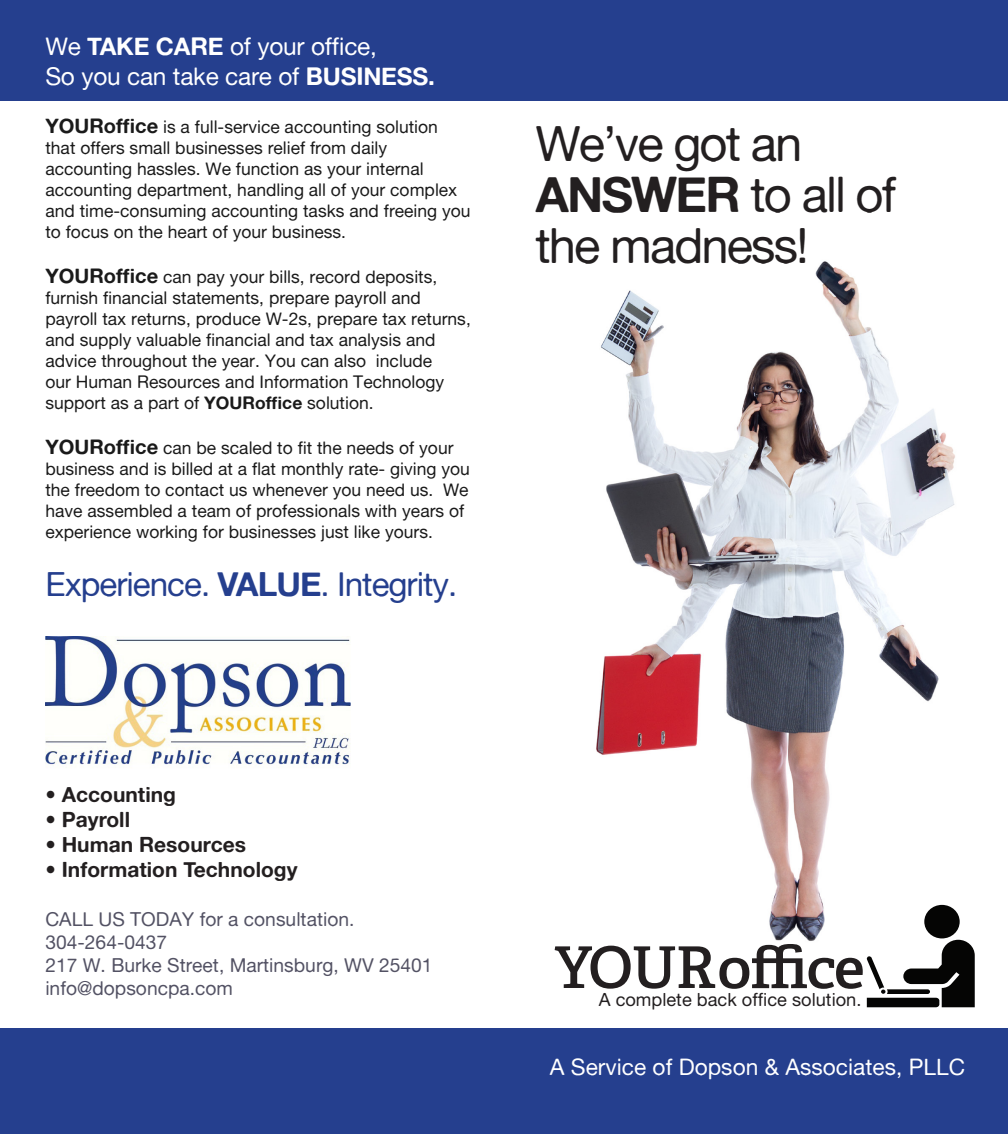
<style>
.page{position:relative;width:1008px;height:1134px;background:#fff}
.page>*{position:absolute;margin:0;border:0;box-sizing:border-box;transform-origin:0 0}
.t1{font:600 57.57px "Adelle Basic";color:#231f20}
.t2{font:49px "Alte Haas Grotesk";letter-spacing:-.04em;color:#231f20}
.t3{font:33.25px "Alte Haas Grotesk";letter-spacing:-.03em;color:#253f8e}
.t4{font:24.5px "Alte Haas Grotesk";letter-spacing:-.01em;color:#fff}
.t5{font:22.75px "Alte Haas Grotesk";color:#fff}
.t6{font:21px "Alte Haas Grotesk Bold";color:#231f20}
.t7{font:19.25px "Alte Haas Grotesk";color:#535264}
.t8{font:18.2px "Alte Haas Grotesk";color:#231f20}
.t9{font:17.5px/21px "Alte Haas Grotesk";color:#1a1a1a}
.s1{font-family:"Alte Haas Grotesk Bold"}
.s2{font-family:"Alte Haas Grotesk Bold";font-size:20.12px}
.s3{font-size:57.4px}
</style>
<div class="page">
<div style="left:0;top:0;width:1008px;height:100px;background:#253f8e"></div>
<img style="left:596px;top:261px;width:365px;height:698px">
<div style="left:924px;top:905px;width:36px;height:33px;background:#050504;border-radius:50%"></div>
<svg style="left:867px;top:940px;width:108px;height:67px"></svg>
<div style="left:0;top:1028px;width:1008px;height:106px;background:#253f8e"></div>
<img style="left:45px;top:637px;width:306px;height:129px">
<p class="t4" style="left:45px;top:32px;width:333px">We <span class="s1">TAKE CARE</span> of your office,</p>
<p class="t4" style="left:45px;top:62px;width:391px">So you can take care of <span class="s1">BUSINESS.</span></p>
<p class="t9" style="left:45px;top:116px;width:394px"><span class="s2">YOURoffice</span> is a full-service accounting solution</p>
<p class="t9" style="left:45px;top:137px;width:427px">that offers small businesses relief from daily accounting hassles. We function as your internal accounting department, handling all of your complex and time-consuming accounting tasks and freeing you to focus on the heart of your business.</p>
<p class="t9" style="left:45px;top:266px;width:427px"><span class="s2">YOURoffice</span> can pay your bills, record deposits, furnish financial statements, prepare payroll and payroll tax returns, produce W-2s, prepare tax returns, and supply valuable financial and tax analysis and advice throughout the year. You can also include<br>our Human Resources and Information Technology support as a part of <span class="s1">YOURoffice</span> solution.</p>
<p class="t9" style="left:45px;top:437px;width:426px"><span class="s2">YOURoffice</span> can be scaled to fit the needs of your business and is billed at a flat monthly rate- giving you the freedom to contact us whenever you need us. We have assembled a team of professionals with years of experience working for businesses just like yours.</p>
<p class="t3" style="left:45px;top:565px;width:414px">Experience. <span class="s1">VALUE</span>. Integrity.</p>
<p class="t2" style="left:536px;top:115px;width:269px">We’ve got an</p>
<p class="t2" style="left:536px;top:165px;width:362px"><span class="s1">ANSWER</span> to all of</p>
<p class="t2" style="left:536px;top:216px;width:275px">the madness!</p>
<p class="t6" style="left:45px;top:781px;width:132px">• Accounting</p>
<p class="t6" style="left:45px;top:806px;width:86px">• Payroll</p>
<p class="t6" style="left:45px;top:832px;width:202px">• Human Resources</p>
<p class="t6" style="left:45px;top:857px;width:254px">• Information Technology</p>
<p class="t7" style="left:45px;top:907px;width:311px">CALL US TODAY for a consultation.</p>
<p class="t7" style="left:45px;top:930px;width:124px">304-264-0437</p>
<p class="t7" style="left:45px;top:953px;width:389px">217 W. Burke Street, Martinsburg, WV 25401</p>
<p class="t7" style="left:45px;top:977px;width:189px">info@dopsoncpa.com</p>
<p class="t1" style="left:555px;top:932px;width:312px"><span class="s3">YOUR</span>office</p>
<p class="t8" style="left:599px;top:989px;width:264px">A complete back office solution.</p>
<p class="t5" style="left:550px;top:1053px;width:417px">A Service of Dopson &amp; Associates, PLLC</p>
</div>
